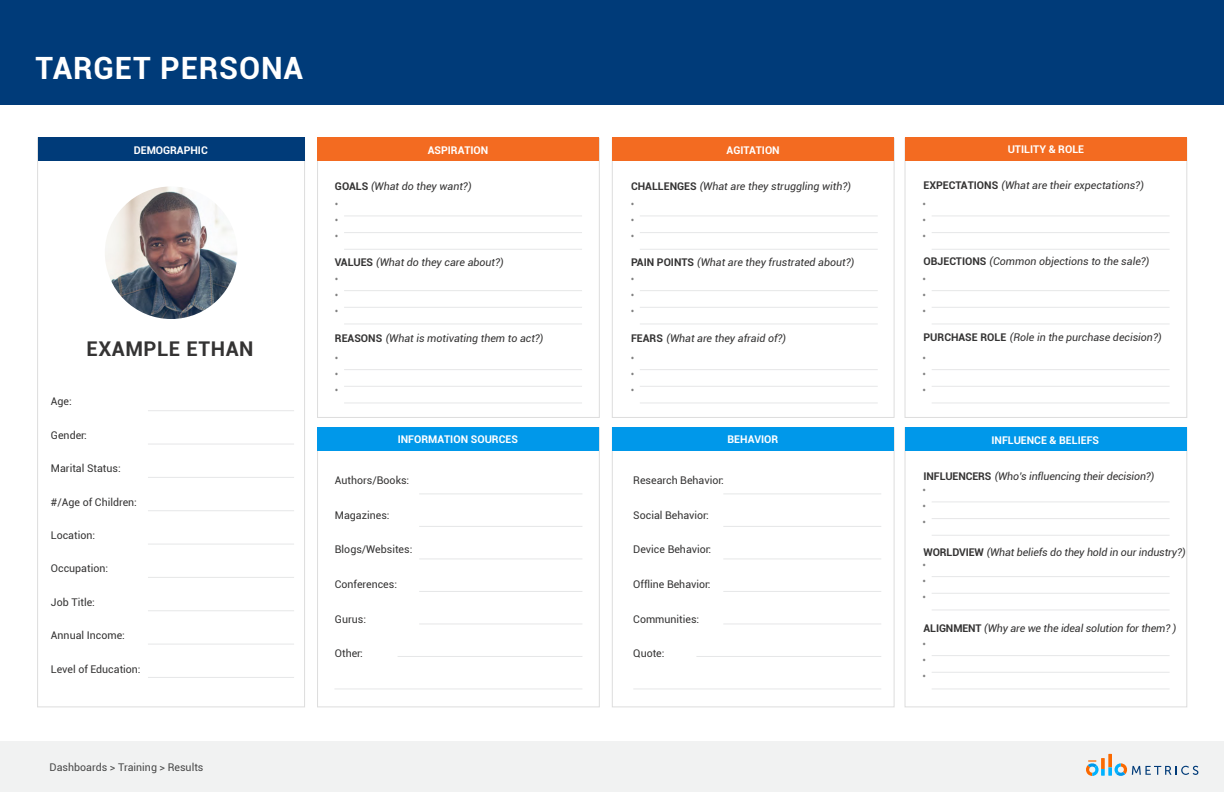
<style>
.page{position:relative;width:1224px;height:792px;background:#fff}
.page>*{position:absolute;margin:0;border:0;box-sizing:border-box;transform-origin:0 0}
.t1{font:700 30.7px "Roboto";letter-spacing:.03em;color:#fff}
.t2{font:700 20.3px "Roboto";letter-spacing:.03em;color:#343333}
.t3{font:italic 10.6px "Roboto";color:#343333}
.t4{font:10.6px "Roboto";color:#343333}
.t5{font:700 10.6px "Roboto";color:#fff}
.t6{font:10.6px/16.3px "Roboto";color:#818181;text-align:justify}
.t7{font:10.6px "Roboto";color:#484848}
.s1{font-weight:700;font-style:normal}
</style>
<div class="page">
<div style="left:612px;top:138px;width:282px;height:280px;border:1px solid #ddd"></div>
<div style="left:612px;top:427px;width:282px;height:280px;border:1px solid #ddd"></div>
<div style="left:317px;top:138px;width:283px;height:280px;border:1px solid #ddd"></div>
<div style="left:317px;top:427px;width:283px;height:280px;border:1px solid #ddd"></div>
<div style="left:905px;top:138px;width:282px;height:280px;border:1px solid #ddd"></div>
<div style="left:905px;top:427px;width:282px;height:280px;border:1px solid #ddd"></div>
<div style="left:0;top:741px;width:1224px;height:51px;background:#f1f2f2"></div>
<div style="left:612px;top:428px;width:282px;height:23px;background:#0098ea"></div>
<div style="left:612px;top:137px;width:282px;height:24px;background:#f36b21"></div>
<div style="left:318px;top:428px;width:281px;height:23px;background:#0098ea"></div>
<div style="left:318px;top:137px;width:281px;height:24px;background:#f36b21"></div>
<div style="left:0;top:0;width:1224px;height:105px;background:#003b79"></div>
<div style="left:38px;top:138px;width:267px;height:23px;background:#003b79"></div>
<div style="left:905px;top:428px;width:282px;height:23px;background:#0098ea"></div>
<div style="left:905px;top:137px;width:282px;height:24px;background:#f36b21"></div>
<img style="left:105px;top:186px;width:132px;height:133px;border-radius:66px">
<hr style="left:148px;top:410px;width:146px;height:1px;background:#e6e7e8">
<hr style="left:148px;top:444px;width:146px;height:1px;background:#e6e7e8">
<hr style="left:148px;top:477px;width:146px;height:1px;background:#e6e7e8">
<hr style="left:344px;top:216px;width:238px;height:1px;background:#e6e7e8">
<hr style="left:344px;top:232px;width:238px;height:1px;background:#e6e7e8">
<hr style="left:344px;top:249px;width:238px;height:1px;background:#e6e7e8">
<svg style="left:1086px;top:754px;width:112px;height:22px"></svg>
<hr style="left:344px;top:290px;width:238px;height:1px;background:#e6e7e8">
<hr style="left:344px;top:307px;width:238px;height:1px;background:#e6e7e8">
<hr style="left:344px;top:324px;width:238px;height:1px;background:#e6e7e8">
<hr style="left:344px;top:369px;width:238px;height:1px;background:#e6e7e8">
<hr style="left:344px;top:386px;width:238px;height:1px;background:#e6e7e8">
<hr style="left:344px;top:403px;width:238px;height:1px;background:#e6e7e8">
<hr style="left:640px;top:216px;width:238px;height:1px;background:#e6e7e8">
<hr style="left:640px;top:232px;width:238px;height:1px;background:#e6e7e8">
<hr style="left:640px;top:249px;width:238px;height:1px;background:#e6e7e8">
<hr style="left:640px;top:290px;width:238px;height:1px;background:#e6e7e8">
<hr style="left:640px;top:307px;width:238px;height:1px;background:#e6e7e8">
<hr style="left:640px;top:324px;width:238px;height:1px;background:#e6e7e8">
<hr style="left:640px;top:369px;width:238px;height:1px;background:#e6e7e8">
<hr style="left:640px;top:386px;width:238px;height:1px;background:#e6e7e8">
<hr style="left:640px;top:403px;width:238px;height:1px;background:#e6e7e8">
<hr style="left:932px;top:216px;width:238px;height:1px;background:#e6e7e8">
<hr style="left:932px;top:232px;width:238px;height:1px;background:#e6e7e8">
<hr style="left:932px;top:249px;width:238px;height:1px;background:#e6e7e8">
<hr style="left:932px;top:290px;width:238px;height:1px;background:#e6e7e8">
<hr style="left:932px;top:307px;width:238px;height:1px;background:#e6e7e8">
<hr style="left:932px;top:324px;width:238px;height:1px;background:#e6e7e8">
<hr style="left:932px;top:369px;width:238px;height:1px;background:#e6e7e8">
<hr style="left:932px;top:386px;width:238px;height:1px;background:#e6e7e8">
<hr style="left:932px;top:403px;width:238px;height:1px;background:#e6e7e8">
<hr style="left:932px;top:502px;width:238px;height:1px;background:#e6e7e8">
<hr style="left:723px;top:493px;width:158px;height:1px;background:#e6e7e8">
<hr style="left:723px;top:526px;width:158px;height:1px;background:#e6e7e8">
<hr style="left:723px;top:558px;width:158px;height:1px;background:#e6e7e8">
<hr style="left:723px;top:591px;width:158px;height:1px;background:#e6e7e8">
<hr style="left:723px;top:623px;width:158px;height:1px;background:#e6e7e8">
<hr style="left:696px;top:656px;width:185px;height:1px;background:#e6e7e8">
<hr style="left:633px;top:688px;width:248px;height:1px;background:#e6e7e8">
<hr style="left:419px;top:493px;width:163px;height:1px;background:#e6e7e8">
<hr style="left:419px;top:526px;width:163px;height:1px;background:#e6e7e8">
<hr style="left:419px;top:558px;width:163px;height:1px;background:#e6e7e8">
<hr style="left:419px;top:591px;width:163px;height:1px;background:#e6e7e8">
<hr style="left:419px;top:623px;width:163px;height:1px;background:#e6e7e8">
<hr style="left:398px;top:656px;width:184px;height:1px;background:#e6e7e8">
<hr style="left:334px;top:688px;width:248px;height:1px;background:#e6e7e8">
<hr style="left:932px;top:518px;width:238px;height:1px;background:#e6e7e8">
<hr style="left:932px;top:535px;width:238px;height:1px;background:#e6e7e8">
<hr style="left:932px;top:576px;width:238px;height:1px;background:#e6e7e8">
<hr style="left:932px;top:593px;width:238px;height:1px;background:#e6e7e8">
<hr style="left:932px;top:610px;width:238px;height:1px;background:#e6e7e8">
<hr style="left:932px;top:655px;width:238px;height:1px;background:#e6e7e8">
<hr style="left:932px;top:672px;width:238px;height:1px;background:#e6e7e8">
<hr style="left:932px;top:689px;width:238px;height:1px;background:#e6e7e8">
<hr style="left:148px;top:510px;width:146px;height:1px;background:#e6e7e8">
<hr style="left:148px;top:544px;width:146px;height:1px;background:#e6e7e8">
<hr style="left:148px;top:577px;width:146px;height:1px;background:#e6e7e8">
<hr style="left:148px;top:610px;width:146px;height:1px;background:#e6e7e8">
<hr style="left:148px;top:644px;width:146px;height:1px;background:#e6e7e8">
<hr style="left:148px;top:677px;width:146px;height:1px;background:#e6e7e8">
<h1 class="t1" style="left:36px;top:47px;width:269px">TARGET PERSONA</h1>
<p class="t5" style="left:134px;top:143px;width:76px">DEMOGRAPHIC</p>
<h2 class="t2" style="left:86px;top:334px;width:169px">EXAMPLE ETHAN</h2>
<p class="t4" style="left:51px;top:394px;width:22px">Age:</p>
<p class="t4" style="left:51px;top:428px;width:37px">Gender:</p>
<p class="t4" style="left:51px;top:461px;width:71px">Marital Status:</p>
<p class="t4" style="left:51px;top:494px;width:88px">#/Age of Children:</p>
<p class="t4" style="left:51px;top:528px;width:46px">Location:</p>
<p class="t4" style="left:51px;top:561px;width:59px">Occupation:</p>
<p class="t4" style="left:51px;top:595px;width:45px">Job Title:</p>
<p class="t4" style="left:51px;top:628px;width:75px">Annual Income:</p>
<p class="t4" style="left:51px;top:661px;width:91px">Level of Education:</p>
<p class="t5" style="left:428px;top:143px;width:62px">ASPIRATION</p>
<p class="t5" style="left:727px;top:143px;width:55px">AGITATION</p>
<p class="t3" style="left:335px;top:179px;width:138px"><span class="s1">GOALS</span> (What do they want?)</p>
<p class="t3" style="left:631px;top:179px;width:221px"><span class="s1">CHALLENGES</span> (What are they struggling with?)</p>
<p class="t6" style="left:335px;top:196px;width:5px">• • •</p>
<p class="t3" style="left:335px;top:255px;width:170px"><span class="s1">VALUES</span> (What do they care about?)</p>
<p class="t6" style="left:335px;top:270px;width:5px">• • •</p>
<p class="t6" style="left:631px;top:196px;width:5px">• • •</p>
<p class="t6" style="left:631px;top:270px;width:5px">• • •</p>
<p class="t3" style="left:631px;top:255px;width:225px"><span class="s1">PAIN POINTS</span> (What are they frustrated about?)</p>
<p class="t3" style="left:335px;top:331px;width:210px"><span class="s1">REASONS</span> (What is motivating them to act?)</p>
<p class="t3" style="left:631px;top:331px;width:157px"><span class="s1">FEARS</span> (What are they afraid of?)</p>
<p class="t6" style="left:335px;top:349px;width:5px">• • •</p>
<p class="t6" style="left:631px;top:349px;width:5px">• • •</p>
<p class="t5" style="left:398px;top:432px;width:122px">INFORMATION SOURCES</p>
<p class="t5" style="left:728px;top:432px;width:52px">BEHAVIOR</p>
<p class="t4" style="left:335px;top:473px;width:76px">Authors/Books:</p>
<p class="t4" style="left:335px;top:508px;width:56px">Magazines:</p>
<p class="t4" style="left:335px;top:542px;width:79px">Blogs/Websites:</p>
<p class="t4" style="left:633px;top:473px;width:92px">Research Behavior:</p>
<p class="t4" style="left:633px;top:508px;width:77px">Social Behavior:</p>
<p class="t4" style="left:633px;top:542px;width:79px">Device Behavior:</p>
<p class="t4" style="left:335px;top:577px;width:64px">Conferences:</p>
<p class="t4" style="left:633px;top:577px;width:79px">Offline Behavior:</p>
<p class="t4" style="left:335px;top:611px;width:33px">Gurus:</p>
<p class="t4" style="left:335px;top:646px;width:29px">Other:</p>
<p class="t4" style="left:633px;top:611px;width:67px">Communities:</p>
<p class="t4" style="left:633px;top:646px;width:33px">Quote:</p>
<p class="t7" style="left:50px;top:760px;width:155px">Dashboards &gt; Training &gt; Results</p>
<p class="t5" style="left:1008px;top:142px;width:78px">UTILITY &amp; ROLE</p>
<p class="t3" style="left:924px;top:178px;width:222px"><span class="s1">EXPECTATIONS</span> (What are their expectations?)</p>
<p class="t6" style="left:923px;top:196px;width:5px">• • •</p>
<p class="t6" style="left:923px;top:270px;width:5px">• • •</p>
<p class="t3" style="left:924px;top:254px;width:227px"><span class="s1">OBJECTIONS</span> (Common objections to the sale?)</p>
<p class="t3" style="left:924px;top:330px;width:240px"><span class="s1">PURCHASE ROLE</span> (Role in the purchase decision?)</p>
<p class="t6" style="left:923px;top:349px;width:5px">• • •</p>
<p class="t5" style="left:991px;top:433px;width:109px">INFLUENCE &amp; BELIEFS</p>
<p class="t3" style="left:924px;top:469px;width:232px"><span class="s1">INFLUENCERS</span> (Who’s influencing their decision?)</p>
<p class="t6" style="left:923px;top:482px;width:5px">• • •</p>
<p class="t6" style="left:923px;top:556px;width:5px">• • •</p>
<p class="t3" style="left:924px;top:545px;width:264px"><span class="s1">WORLDVIEW</span> (What beliefs do they hold in our industry?)</p>
<p class="t3" style="left:924px;top:621px;width:254px"><span class="s1">ALIGNMENT</span> (Why are we the ideal solution for them? )</p>
<p class="t6" style="left:923px;top:635px;width:5px">• • •</p>
</div>
